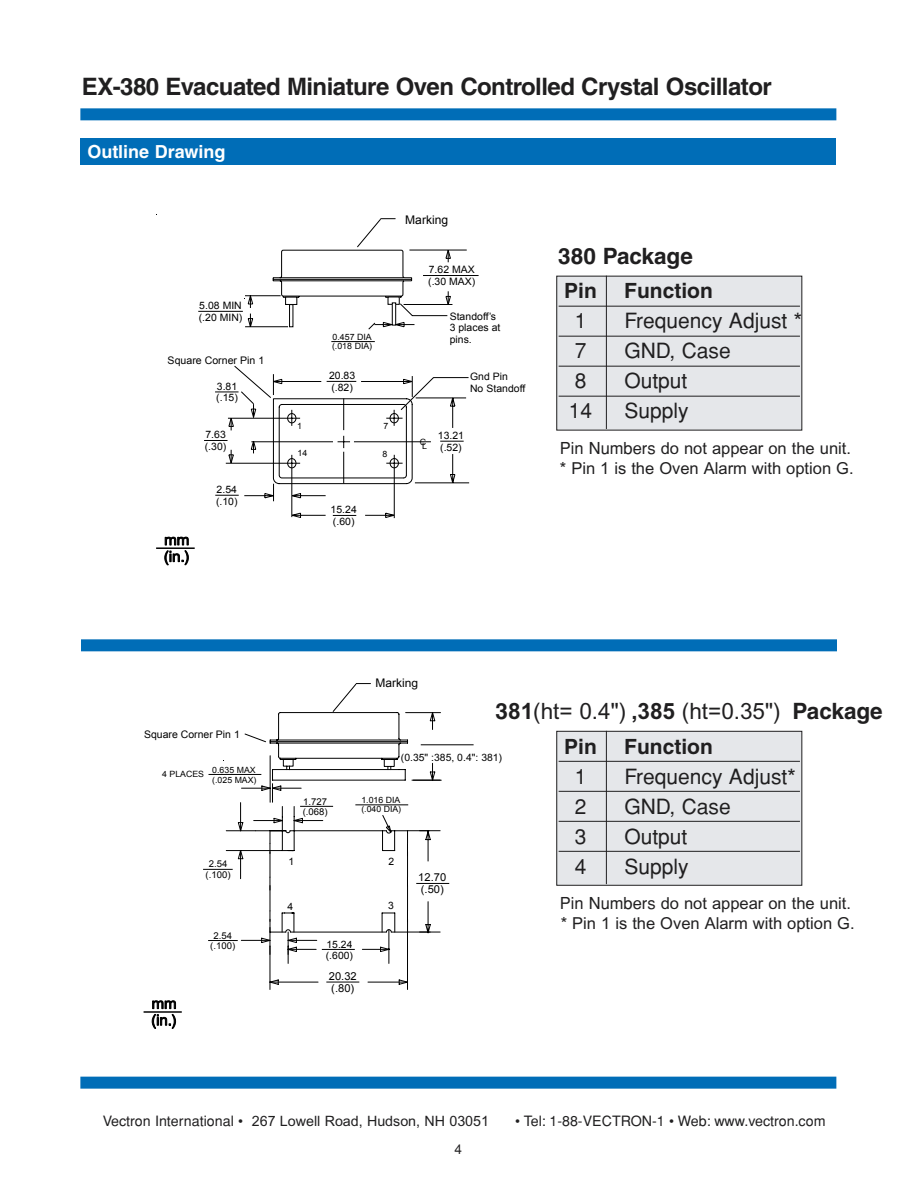
<style>
.page{position:relative;width:918px;height:1188px;background:#fff}
.page>*{position:absolute;margin:0;border:0;box-sizing:border-box;transform-origin:0 0}
.t1{font:700 24px "Helvetica";letter-spacing:-.02em;color:#201f20}
.t2{font:22.5px "Arial";color:#201f20}
.t3{font:700 22.5px "Helvetica";color:#201f20}
.t4{font:21px "Helvetica";color:#201f20}
.t5{font:700 21px "Helvetica";color:#201f20}
.t6{font:700 18px "Helvetica";color:#fff}
.t7{font:16.5px/19.8px "Arial";color:#201f20}
.t8{font:14.25px "Arial";color:#201f20}
.t9{font:14.25px "Helvetica";color:#201f20}
.t10{font:13.5px "Helvetica";color:#201f20}
.t11{font:12px "Arial";color:#000}
.t12{font:11.85px "Arial";color:#000}
.t13{font:10.95px/12.3px "Arial";letter-spacing:.005em;color:#000}
.t14{font:10.5px "Arial";letter-spacing:.005em;color:#000}
.t15{font:10.35px "Arial";letter-spacing:.005em;color:#000}
.t16{font:10.2px/11.4px "Arial";letter-spacing:.005em;color:#000}
.t17{font:9.45px/10.5px "Arial";letter-spacing:.005em;color:#000;text-align:center}
.t18{font:8.7px/9.8px "Arial";letter-spacing:.005em;color:#000}
.t19{font:8.55px/9.6px "Arial";letter-spacing:.005em;color:#000}
.s1{font-family:"Arial"}
.s2{font-family:"Helvetica"}
.s3{font-family:"Helvetica";font-weight:700}
.s4{font-weight:700}
</style>
<div class="page">
<div style="left:80px;top:108px;width:756px;height:12px;background:#006db7"></div>
<div style="left:80px;top:1077px;width:756px;height:12px;background:#006db7"></div>
<div style="left:81px;top:639px;width:756px;height:12px;background:#006db7"></div>
<div style="left:80px;top:138px;width:756px;height:27px;background:#006db7"></div>
<hr style="left:404px;top:304px;width:48px;height:1px;background:#000">
<hr style="left:410px;top:250px;width:56px;height:1px;background:#000">
<hr style="left:423px;top:275px;width:56px;height:1px;background:#000">
<hr style="left:245px;top:326px;width:43px;height:1px;background:#000">
<hr style="left:245px;top:295px;width:36px;height:1px;background:#000">
<svg style="left:244px;top:295px;width:9px;height:32px"></svg>
<hr style="left:198px;top:311px;width:45px;height:1px;background:#000">
<hr style="left:331px;top:341px;width:44px;height:1px;background:#000">
<svg style="left:165px;top:537px;width:23px;height:8px"></svg>
<svg style="left:165px;top:551px;width:23px;height:14px"></svg>
<hr style="left:156px;top:547px;width:39px;height:2px;background:#000">
<svg style="left:273px;top:219px;width:178px;height:111px"></svg>
<svg style="left:204px;top:366px;width:266px;height:152px"></svg>
<hr style="left:226px;top:850px;width:44px;height:1px;background:#000">
<hr style="left:226px;top:830px;width:30px;height:1px;background:#000">
<svg style="left:238px;top:713px;width:203px;height:277px"></svg>
<svg style="left:245px;top:684px;width:185px;height:267px"></svg>
<hr style="left:326px;top:982px;width:33px;height:1px;background:#000">
<hr style="left:322px;top:949px;width:33px;height:1px;background:#000">
<hr style="left:416px;top:883px;width:33px;height:1px;background:#000">
<hr style="left:203px;top:869px;width:30px;height:1px;background:#000">
<hr style="left:421px;top:744px;width:53px;height:1px;background:#000">
<hr style="left:300px;top:806px;width:33px;height:1px;background:#000">
<hr style="left:208px;top:940px;width:30px;height:1px;background:#000">
<hr style="left:355px;top:804px;width:53px;height:1px;background:#000">
<hr style="left:209px;top:774px;width:52px;height:1px;background:#000">
<svg style="left:152px;top:1001px;width:24px;height:27px"></svg>
<hr style="left:144px;top:1011px;width:38px;height:2px;background:#000">
<div style="left:557px;top:276px;width:245px;height:154px;background:#e5e7ea"></div>
<hr style="left:559px;top:306px;width:241px;height:1px;background:#201f20">
<hr style="left:559px;top:336px;width:241px;height:1px;background:#201f20">
<hr style="left:559px;top:366px;width:241px;height:1px;background:#201f20">
<hr style="left:559px;top:396px;width:241px;height:1px;background:#201f20">
<hr style="left:606px;top:276px;width:1px;height:153px;background:#201f20">
<div style="left:557px;top:731px;width:245px;height:154px;background:#e5e7ea"></div>
<hr style="left:559px;top:761px;width:241px;height:1px;background:#201f20">
<hr style="left:559px;top:791px;width:241px;height:1px;background:#201f20">
<hr style="left:559px;top:821px;width:241px;height:1px;background:#201f20">
<hr style="left:559px;top:851px;width:241px;height:1px;background:#201f20">
<div style="left:556px;top:731px;width:246px;height:155px;border:1px solid #201f20"></div>
<hr style="left:606px;top:731px;width:1px;height:153px;background:#201f20">
<h1 class="t1" style="left:82px;top:78px;width:691px">EX-380 Evacuated Miniature Oven Controlled Crystal Oscillator</h1>
<h3 class="t6" style="left:87px;top:145px;width:140px">Outline Drawing</h3>
<p class="t16" style="left:199px;top:300px;width:45px">5.08 MIN (.20 MIN)</p>
<p class="t14" style="left:168px;top:355px;width:98px">Square Corner Pin 1</p>
<p class="t16" style="left:216px;top:381px;width:23px">3.81 (.15)</p>
<p class="t16" style="left:205px;top:429px;width:23px">7.63 (.30)</p>
<p class="t16" style="left:216px;top:484px;width:23px">2.54 (.10)</p>
<p class="t18" style="left:332px;top:332px;width:42px">0.457 DIA (.018 DIA)</p>
<p class="t16" style="left:329px;top:370px;width:28px">20.83 (.82)</p>
<p class="t18" style="left:297px;top:421px;width:6px">1</p>
<p class="t18" style="left:383px;top:421px;width:6px">7</p>
<p class="t18" style="left:298px;top:448px;width:11px">14</p>
<p class="t18" style="left:383px;top:449px;width:6px">8</p>
<p class="t11" style="left:405px;top:213px;width:45px">Marking</p>
<p class="t16" style="left:428px;top:264px;width:48px">7.62 MAX (.30 MAX)</p>
<p class="t16" style="left:450px;top:310px;width:52px">Standoffís<br>3 places at pins.</p>
<p class="t16" style="left:470px;top:371px;width:57px">Gnd Pin<br>No Standoff</p>
<p class="t18" style="left:420px;top:439px;width:9px">CL</p>
<p class="t16" style="left:438px;top:430px;width:28px">13.21 (.52)</p>
<p class="t16" style="left:331px;top:504px;width:28px">15.24 (.60)</p>
<h2 class="t3" style="left:558px;top:248px;width:136px">380 Package</h2>
<h3 class="t5" style="left:564px;top:283px;width:34px">Pin</h3>
<h3 class="t5" style="left:624px;top:283px;width:90px">Function</h3>
<h3 class="t4" style="left:575px;top:313px;width:13px">1</h3>
<h3 class="t4" style="left:624px;top:313px;width:179px">Frequency Adjust <span class="s1">*</span></h3>
<h3 class="t4" style="left:575px;top:343px;width:13px">7</h3>
<h3 class="t4" style="left:624px;top:343px;width:108px">GND, Case</h3>
<h3 class="t4" style="left:575px;top:373px;width:13px">8</h3>
<h3 class="t4" style="left:624px;top:373px;width:65px">Output</h3>
<h3 class="t4" style="left:569px;top:403px;width:25px">14</h3>
<h3 class="t4" style="left:624px;top:403px;width:66px">Supply</h3>
<h3 class="t7" style="left:560px;top:438px;width:295px"><span class="s2">Pin Numbers</span> do not appear on the unit. * Pin 1 is the Oven Alarm with option G.</h3>
<p class="t12" style="left:376px;top:677px;width:44px">Marking</p>
<h2 class="t2" style="left:496px;top:698px;width:389px"><span class="s3">3</span><span class="s4">81</span>(ht= 0.4") <span class="s4">,385</span> (ht=0.35") <span class="s3">Package</span></h2>
<p class="t15" style="left:144px;top:729px;width:97px">Square Corner Pin 1</p>
<p class="t19" style="left:162px;top:769px;width:44px">4 PLACES</p>
<p class="t19" style="left:212px;top:765px;width:46px">0.635 MAX (.025 MAX)</p>
<p class="t17" style="left:206px;top:859px;width:27px">2.54 (.100)</p>
<p class="t17" style="left:303px;top:796px;width:27px;text-align:left">1.727 (.068)</p>
<p class="t16" style="left:401px;top:752px;width:103px">(0.35" :385, 0.4": 381)</p>
<p class="t19" style="left:361px;top:795px;width:41px">1.016 DIA (.040 DIA)</p>
<p class="t16" style="left:288px;top:856px;width:7px">1</p>
<p class="t16" style="left:389px;top:855px;width:7px">2</p>
<p class="t16" style="left:288px;top:900px;width:7px">4</p>
<p class="t16" style="left:388px;top:899px;width:7px">3</p>
<p class="t13" style="left:418px;top:871px;width:30px">12.70 (.50)</p>
<p class="t17" style="left:210px;top:930px;width:27px">2.54 (.100)</p>
<p class="t16" style="left:326px;top:938px;width:29px">15.24 (.600)</p>
<p class="t13" style="left:329px;top:970px;width:30px">20.32 (.80)</p>
<h3 class="t5" style="left:564px;top:739px;width:34px">Pin</h3>
<h3 class="t5" style="left:624px;top:739px;width:90px">Function</h3>
<h3 class="t4" style="left:575px;top:769px;width:13px">1</h3>
<h3 class="t4" style="left:624px;top:769px;width:173px">Frequency Adjust<span class="s1">*</span></h3>
<h3 class="t4" style="left:575px;top:799px;width:13px">2</h3>
<h3 class="t4" style="left:624px;top:799px;width:108px">GND, Case</h3>
<h3 class="t4" style="left:575px;top:829px;width:13px">3</h3>
<h3 class="t4" style="left:624px;top:829px;width:65px">Output</h3>
<h3 class="t4" style="left:575px;top:859px;width:13px">4</h3>
<h3 class="t4" style="left:624px;top:859px;width:66px">Supply</h3>
<h3 class="t7" style="left:560px;top:894px;width:296px"><span class="s2">Pin Numbers</span> do not appear on the unit. * Pin 1 is the Oven Alarm with option G.</h3>
<h3 class="t8" style="left:103px;top:1113px;width:388px"><span class="s2">Vectron International •</span> 267 Lowell Road, Hudson, NH 03051</h3>
<h3 class="t9" style="left:515px;top:1116px;width:312px">• Tel: 1-88-VECTRON-1 • Web: www.vectron.com</h3>
<h3 class="t10" style="left:454px;top:1145px;width:9px">4</h3>
</div>
